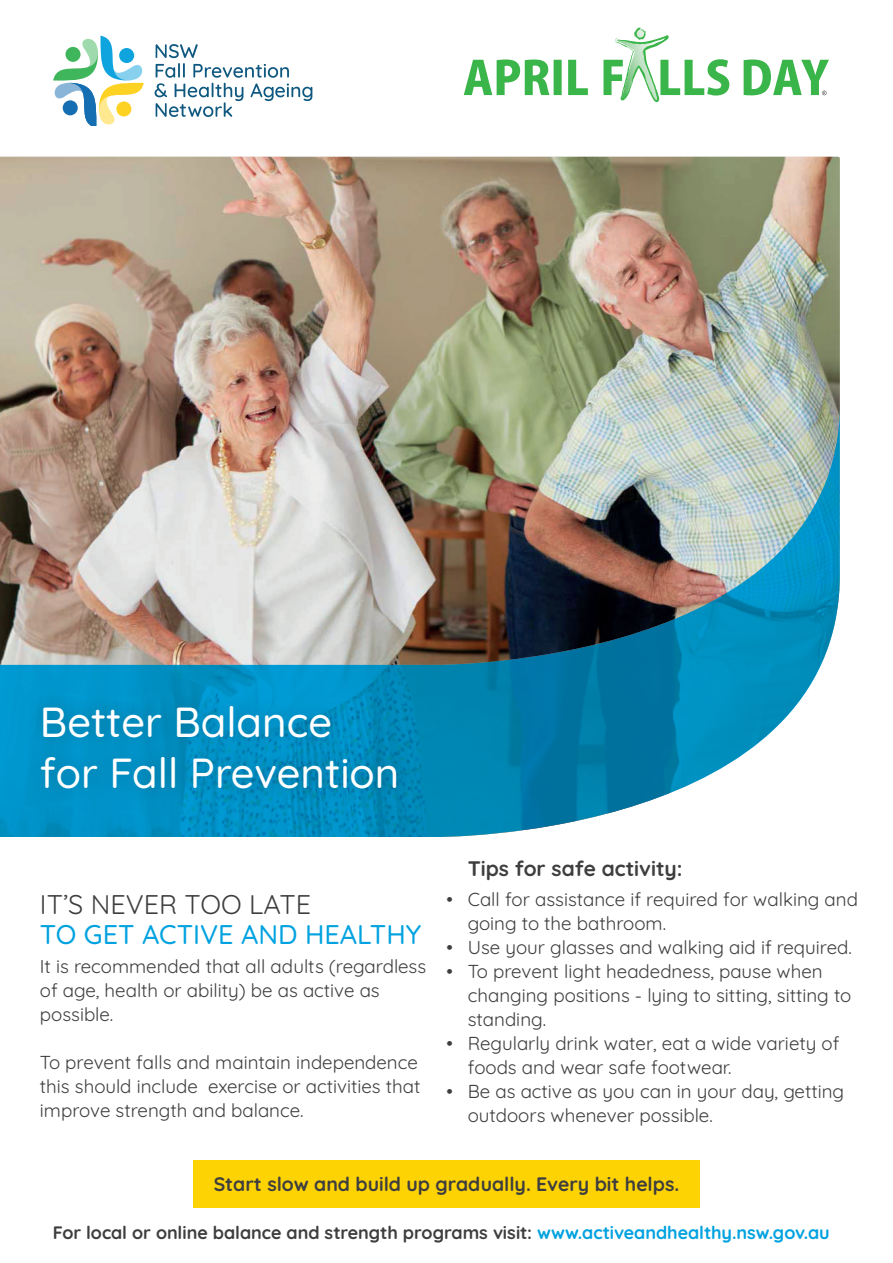
<style>
.page{position:relative;width:893px;height:1263px;background:#fff}
.page>*{position:absolute;margin:0;border:0;box-sizing:border-box;transform-origin:0 0}
.t1{font:500 42px/50.4px "Quicksand";color:#fff}
.t2{font:500 27px "Quicksand";color:#00a2df}
.t3{font:27px "Quicksand";color:#3e3e3f}
.t4{font:700 21px "Quicksand";color:#3e3e3f}
.t5{font:700 19.5px "Quicksand";color:#3e3e3f}
.t6{font:18.75px/24px "Quicksand";color:#3e3e3f}
.t7{font:700 18px "Quicksand";letter-spacing:-.005em;color:#3e3e3f}
.s1{color:#00a2df}
</style>
<div class="page">
<svg style="left:464px;top:59px;width:124px;height:36px"></svg>
<svg style="left:603px;top:27px;width:226px;height:75px"></svg>
<img style="left:0;top:157px;width:840px;height:246px">
<img style="left:0;top:403px;width:840px;height:434px">
<div style="left:24px;top:689px;width:392px;height:118px;background:#231f20;opacity:.3"></div>
<svg style="left:155px;top:44px;width:157px;height:73px"></svg>
<svg style="left:53px;top:36px;width:91px;height:90px"></svg>
<div style="left:193px;top:1160px;width:506px;height:48px;background:#fed304"></div>
<h1 class="t1" style="left:40px;top:693px;width:361px">Better Balance for Fall Prevention</h1>
<h2 class="t3" style="left:40px;top:883px;width:273px">IT’S NEVER TOO LATE</h2>
<h2 class="t2" style="left:40px;top:913px;width:383px">TO GET ACTIVE AND HEALTHY</h2>
<p class="t6" style="left:40px;top:953px;width:388px">It is recommended that all adults (regardless of age, health or ability) be as active as possible.</p>
<p class="t6" style="left:40px;top:1049px;width:382px">To prevent falls and maintain independence this should include exercise or activities that improve strength and balance.</p>
<p class="t4" style="left:468px;top:852px;width:216px">Tips for safe activity:</p>
<p class="t6" style="left:468px;top:885px;width:392px;text-indent:-21px">• Call for assistance if required for walking and going to the bathroom.</p>
<p class="t6" style="left:446px;top:933px;width:407px">• Use your glasses and walking aid if required.</p>
<p class="t6" style="left:468px;top:957px;width:385px;text-indent:-21px">• To prevent light headedness, pause when changing positions - lying to sitting, sitting to standing.</p>
<p class="t6" style="left:468px;top:1029px;width:373px;text-indent:-21px">• Regularly drink water, eat a wide variety of foods and wear safe footwear.</p>
<p class="t6" style="left:468px;top:1077px;width:378px;text-indent:-21px">• Be as active as you can in your day, getting outdoors whenever possible.</p>
<p class="t5" style="left:214px;top:1168px;width:467px">Start slow and build up gradually. Every bit helps.</p>
<p class="t7" style="left:53px;top:1218px;width:779px">For local or online balance and strength programs visit: <span class="s1">www.activeandhealthy.nsw.gov.au</span></p>
</div>
